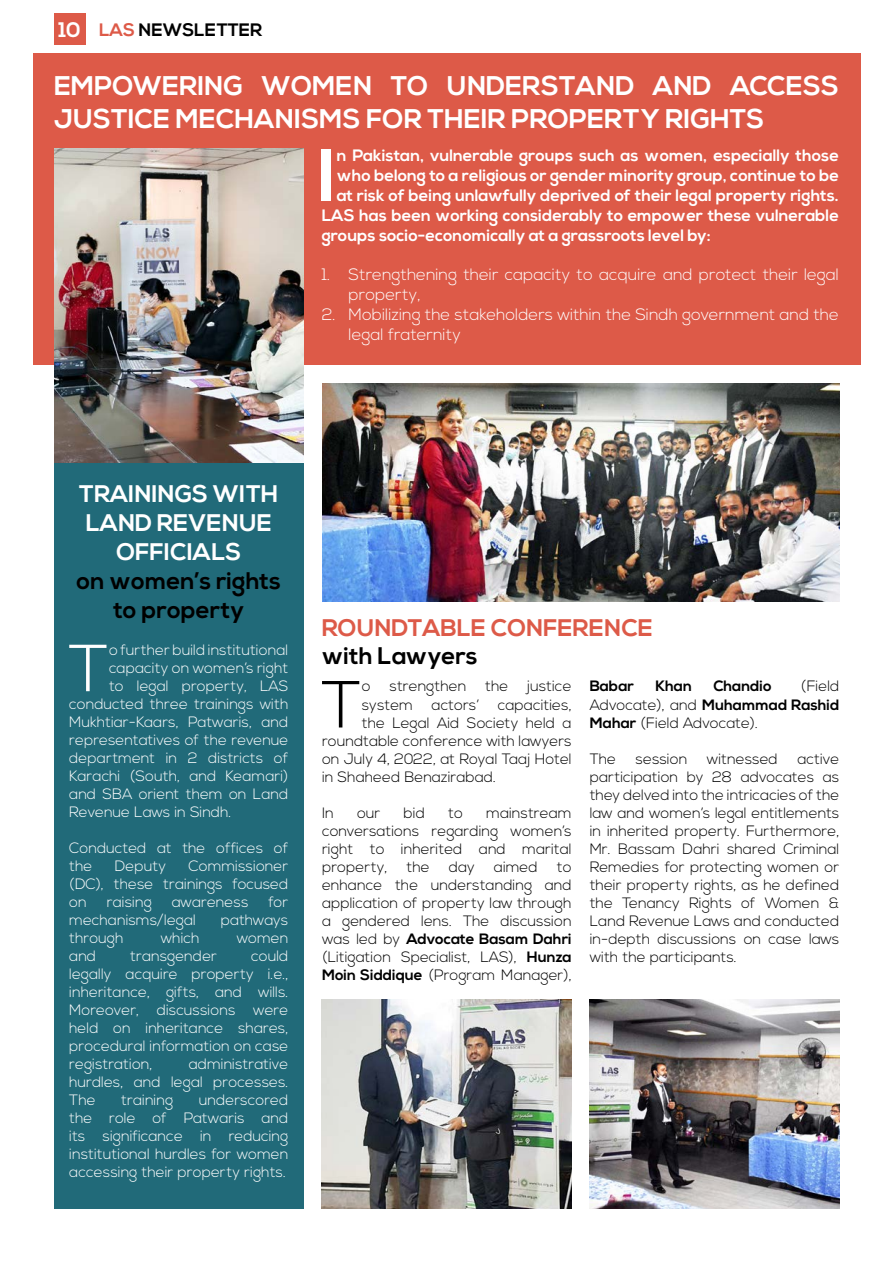
<style>
.page{position:relative;width:893px;height:1263px;background:#fff}
.page>*{position:absolute;margin:0;border:0;box-sizing:border-box;transform-origin:0 0}
.t1{font:700 73.05px "Nexa";color:#fff}
.t2{font:300 66.45px "Nexa";color:#000}
.t3{font:300 66.45px "Nexa";color:#fff}
.t4{font:700 27px/32.4px "Nexa";color:#fff}
.t5{font:700 24px/28.8px "Nexa";color:#000;text-align:center}
.t6{font:700 24px/28.8px "Nexa";color:#fff;text-align:center}
.t7{font:700 24px "Nexa";color:#dd5a48}
.t8{font:700 18px "Nexa";color:#000}
.t9{font:700 16.5px "Nexa";color:#fff}
.t10{font:300 16.5px/19.8px "Nexa";color:#fff}
.t11{font:300 15px/18px "Nexa";color:#000;text-align:justify}
.t12{font:300 15px/18px "Nexa";color:#fff;text-align:justify}
.t13{font:700 15px "Nexa";color:#000}
.s1{font-size:21px;color:#fff}
.s2{color:#dd5a48}
.s3{font-weight:700}
</style>
<div class="page">
<div style="left:54px;top:14px;width:31px;height:31px;background:#dd5a48"></div>
<div style="left:54px;top:411px;width:250px;height:798px;background:#216a79"></div>
<div style="left:33px;top:53px;width:827px;height:312px;background:#dd5a48"></div>
<img style="left:589px;top:999px;width:250px;height:210px">
<img style="left:322px;top:999px;width:249px;height:210px">
<img style="left:322px;top:383px;width:517px;height:219px">
<img style="left:54px;top:149px;width:250px;height:313px">
<p class="t8" style="left:58px;top:20px;width:205px"><span class="s1">10</span> <span class="s2">LAS</span> NEWSLETTER</p>
<h3 class="t4" style="left:54px;top:71px;width:786px">EMPOWERING WOMEN TO UNDERSTAND AND ACCESS<br>JUSTICE MECHANISMS FOR THEIR PROPERTY RIGHTS</h3>
<h1 class="t1" style="left:318px;top:134px;width:20px">I</h1>
<p class="t9" style="left:337px;top:146px;width:504px">n Pakistan, vulnerable groups such as women, especially those</p>
<p class="t9" style="left:337px;top:166px;width:504px">who belong to a religious or gender minority group, continue to be</p>
<p class="t9" style="left:337px;top:186px;width:504px">at risk of being unlawfully deprived of their legal property rights.</p>
<p class="t9" style="left:322px;top:206px;width:519px">LAS has been working considerably to empower these vulnerable</p>
<p class="t9" style="left:322px;top:225px;width:391px">groups socio-economically at a grassroots level by:</p>
<p class="t10" style="left:349px;top:265px;width:492px;text-indent:-27px">1. Strengthening their capacity to acquire and protect their legal property,</p>
<p class="t10" style="left:349px;top:305px;width:492px;text-indent:-27px">2. Mobilizing the stakeholders within the Sindh government and the legal fraternity</p>
<h3 class="t6" style="left:79px;top:481px;width:201px">TRAININGS WITH<br>LAND REVENUE<br>OFFICIALS</h3>
<h3 class="t5" style="left:77px;top:567px;width:206px">on women’s rights to property</h3>
<h2 class="t3" style="left:69px;top:630px;width:42px">T</h2>
<p class="t12" style="left:109px;top:642px;width:181px">o further build institutional</p>
<p class="t12" style="left:109px;top:660px;width:181px">capacity on women’s right</p>
<p class="t12" style="left:109px;top:678px;width:181px">to legal property, LAS</p>
<p class="t12" style="left:69px;top:696px;width:221px">conducted three trainings with</p>
<p class="t12" style="left:69px;top:714px;width:221px">Mukhtiar-Kaars, Patwaris, and</p>
<p class="t12" style="left:69px;top:732px;width:221px">representatives of the revenue</p>
<p class="t12" style="left:69px;top:750px;width:221px">department in 2 districts of</p>
<p class="t12" style="left:69px;top:768px;width:221px">Karachi (South, and Keamari)</p>
<p class="t12" style="left:69px;top:786px;width:221px">and SBA orient them on Land</p>
<p class="t12" style="left:69px;top:804px;width:164px">Revenue Laws in Sindh.</p>
<p class="t12" style="left:69px;top:840px;width:221px">Conducted at the offices of the</p>
<p class="t12" style="left:69px;top:858px;width:221px;text-indent:119px">Commissioner (DC), these trainings focused on</p>
<p class="t12" style="left:115px;top:858px;width:53px">Deputy</p>
<p class="t12" style="left:107px;top:894px;width:46px">raising</p>
<p class="t12" style="left:172px;top:894px;width:78px">awareness</p>
<p class="t12" style="left:269px;top:894px;width:21px">for</p>
<p class="t12" style="left:69px;top:912px;width:128px">mechanisms/legal</p>
<p class="t12" style="left:221px;top:912px;width:69px">pathways</p>
<p class="t12" style="left:69px;top:930px;width:56px">through</p>
<p class="t12" style="left:161px;top:930px;width:40px">which</p>
<p class="t12" style="left:237px;top:930px;width:53px">women</p>
<p class="t12" style="left:69px;top:948px;width:28px">and</p>
<p class="t12" style="left:130px;top:948px;width:88px">transgender</p>
<p class="t12" style="left:69px;top:948px;width:221px;text-indent:182px">could legally acquire property i.e., inheritance, gifts, and wills.<br>Moreover, discussions were held on inheritance shares, procedural information on case registration,</p>
<p class="t12" style="left:69px;top:1056px;width:221px;text-indent:119px">administrative hurdles, and legal processes.<br>The</p>
<p class="t12" style="left:121px;top:1092px;width:53px">training</p>
<p class="t12" style="left:69px;top:1092px;width:221px;text-indent:130px">underscored the role of Patwaris and its significance in reducing institutional hurdles for women accessing their property rights.</p>
<h3 class="t7" style="left:322px;top:613px;width:333px">ROUNDTABLE CONFERENCE</h3>
<h3 class="t5" style="left:322px;top:643px;width:158px">with Lawyers</h3>
<h2 class="t2" style="left:321px;top:666px;width:42px">T</h2>
<p class="t11" style="left:362px;top:678px;width:10px">o</p>
<p class="t11" style="left:389px;top:678px;width:78px">strengthen</p>
<p class="t11" style="left:485px;top:678px;width:25px">the</p>
<p class="t11" style="left:527px;top:678px;width:46px">justice</p>
<p class="t11" style="left:362px;top:696px;width:211px">system actors’ capacities,</p>
<p class="t11" style="left:362px;top:714px;width:211px">the Legal Aid Society held a</p>
<p class="t11" style="left:322px;top:732px;width:251px">roundtable conference with lawyers</p>
<p class="t11" style="left:322px;top:750px;width:251px">on July 4, 2022, at Royal Taaj Hotel</p>
<p class="t11" style="left:322px;top:768px;width:175px">in Shaheed Benazirabad.</p>
<p class="t11" style="left:322px;top:804px;width:13px">In</p>
<p class="t11" style="left:357px;top:804px;width:25px">our</p>
<p class="t11" style="left:404px;top:804px;width:23px">bid</p>
<p class="t11" style="left:448px;top:804px;width:16px">to</p>
<p class="t11" style="left:322px;top:804px;width:251px;text-indent:164px">mainstream conversations regarding women’s right to inherited and marital property,</p>
<p class="t11" style="left:407px;top:858px;width:25px">the</p>
<p class="t11" style="left:449px;top:858px;width:27px">day</p>
<p class="t11" style="left:494px;top:858px;width:45px">aimed</p>
<p class="t11" style="left:322px;top:858px;width:251px;text-indent:235px">to enhance the understanding and application of property law through a gendered lens. The discussion was led by <span class="s3">Advocate Basam Dahri </span>(Litigation Specialist, LAS), <span class="s3">Hunza Moin Siddique</span> (Program Manager),</p>
<p class="t11" style="left:590px;top:678px;width:251px;text-indent:211px">(Field Advocate), and <span class="s3">Muhammad Rashid Mahar</span> (Field Advocate).</p>
<p class="t11" style="left:590px;top:750px;width:28px">The</p>
<p class="t11" style="left:636px;top:750px;width:53px">session</p>
<p class="t11" style="left:707px;top:750px;width:72px">witnessed</p>
<p class="t13" style="left:590px;top:678px;width:46px">Babar</p>
<p class="t13" style="left:655px;top:678px;width:38px">Khan</p>
<p class="t13" style="left:713px;top:678px;width:60px">Chandio</p>
<p class="t11" style="left:590px;top:750px;width:251px;text-indent:208px">active participation by 28 advocates as they delved into the intricacies of the law and women’s legal entitlements in inherited property. Furthermore, Mr. Bassam Dahri shared Criminal Remedies for protecting women or their property rights, as he defined the Tenancy Rights of Women &amp; Land Revenue Laws and conducted in-depth discussions on case laws with the participants.</p>
</div>
